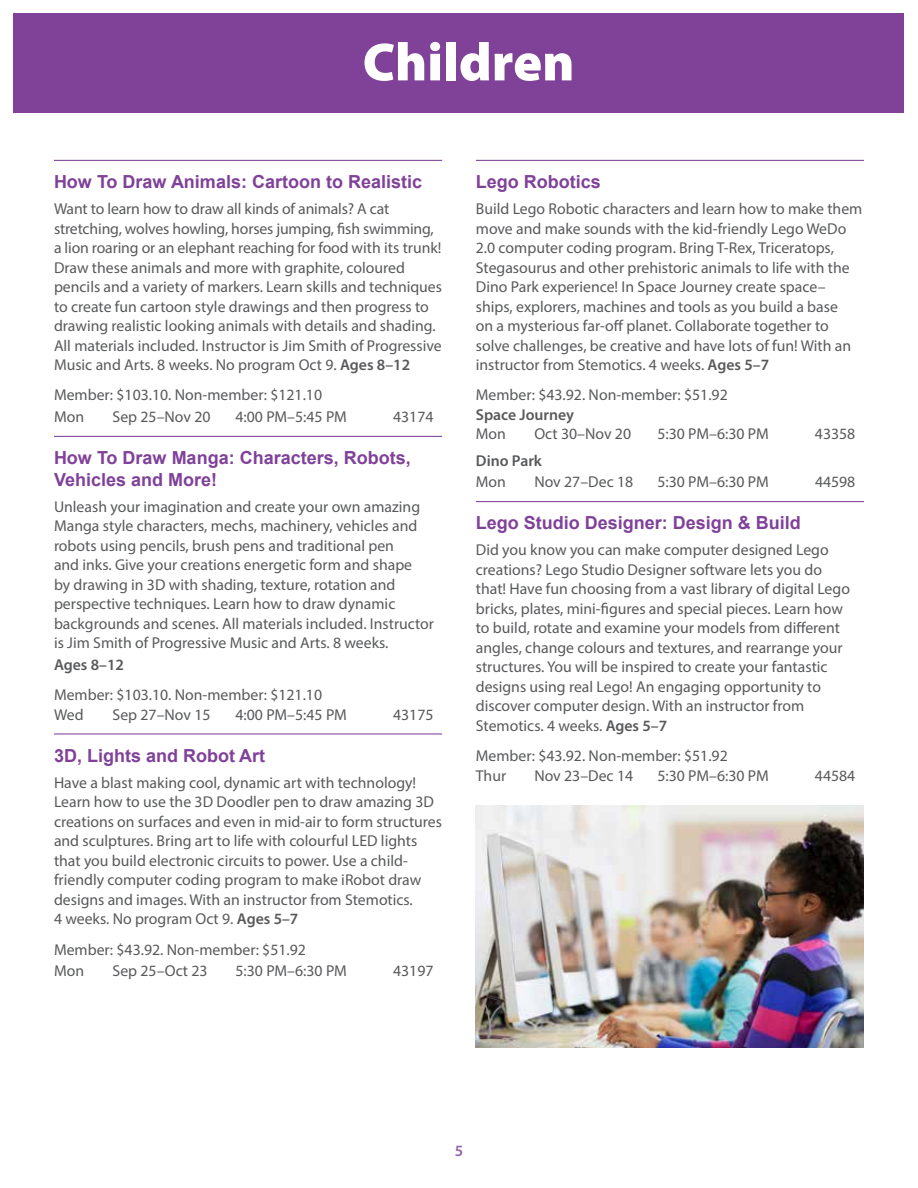
<style>
.page{position:relative;width:918px;height:1188px;background:#fff}
.page>*{position:absolute;margin:0;border:0;box-sizing:border-box;transform-origin:0 0}
.t1{font:900 54px "Myriad Pro";color:#fff}
.t2{font:700 18px/21.6px "Arial";color:#804199}
.t3{font:15.75px/19.5px "Myriad Pro";color:#58595b}
.t4{font:600 15.75px "Myriad Pro";color:#58595b}
.t5{font:600 15.75px "Myriad Pro";color:#9262a9}
.s1{font-weight:600}
</style>
<div class="page">
<div style="left:14px;top:14px;width:890px;height:99px;background:#804199"></div>
<hr style="left:54px;top:160px;width:388px;height:1px;background:#804199">
<hr style="left:54px;top:436px;width:388px;height:1px;background:#804199">
<hr style="left:54px;top:733px;width:388px;height:2px;background:#804199">
<hr style="left:476px;top:160px;width:388px;height:1px;background:#804199">
<hr style="left:476px;top:501px;width:388px;height:1px;background:#804199">
<img style="left:476px;top:806px;width:388px;height:242px">
<h1 class="t1" style="left:363px;top:26px;width:213px">Children</h1>
<p class="t2" style="left:54px;top:171px;width:370px">How To Draw Animals: Cartoon to Realistic</p>
<p class="t3" style="left:54px;top:199px;width:390px">Want to learn how to draw all kinds of animals? A cat stretching, wolves howling, horses jumping, fish swimming, a lion roaring or an elephant reaching for food with its trunk!<br>Draw these animals and more with graphite, coloured pencils and a variety of markers. Learn skills and techniques to create fun cartoon style drawings and then progress to drawing realistic looking animals with details and shading.<br>All materials included. Instructor is Jim Smith of Progressive Music and Arts. 8 weeks. No program Oct 9. <span class="s1">Ages 8–12</span></p>
<p class="t3" style="left:54px;top:384px;width:270px;line-height:21.6px">Member: $103.10. Non-member: $121.10<br>Mon</p>
<p class="t3" style="left:112px;top:407px;width:100px">Sep 25–Nov 20</p>
<p class="t3" style="left:236px;top:407px;width:113px">4:00 PM–5:45 PM</p>
<p class="t3" style="left:393px;top:407px;width:42px">43174</p>
<p class="t2" style="left:54px;top:447px;width:358px">How To Draw Manga: Characters, Robots,<br>Vehicles and More!</p>
<p class="t3" style="left:54px;top:496px;width:382px">Unleash your imagination and create your own amazing Manga style characters, mechs, machinery, vehicles and robots using pencils, brush pens and traditional pen<br>and inks. Give your creations energetic form and shape<br>by drawing in 3D with shading, texture, rotation and perspective techniques. Learn how to draw dynamic backgrounds and scenes. All materials included. Instructor is Jim Smith of Progressive Music and Arts. 8 weeks.</p>
<p class="t4" style="left:54px;top:655px;width:71px">Ages 8–12</p>
<p class="t3" style="left:54px;top:685px;width:270px">Member: $103.10. Non-member: $121.10<br>Wed</p>
<p class="t3" style="left:112px;top:704px;width:100px">Sep 27–Nov 15</p>
<p class="t3" style="left:236px;top:704px;width:113px">4:00 PM–5:45 PM</p>
<p class="t3" style="left:393px;top:704px;width:42px">43175</p>
<p class="t2" style="left:54px;top:745px;width:213px">3D, Lights and Robot Art</p>
<p class="t3" style="left:54px;top:772px;width:390px">Have a blast making cool, dynamic art with technology!<br>Learn how to use the 3D Doodler pen to draw amazing 3D creations on surfaces and even in mid-air to form structures and sculptures. Bring art to life with colourful LED lights that you build electronic circuits to power. Use a child&shy;friendly computer coding program to make iRobot draw designs and images. With an instructor from Stemotics.<br>4 weeks. No program Oct 9. <span class="s1">Ages 5–7</span></p>
<p class="t3" style="left:54px;top:938px;width:253px;line-height:21.6px">Member: $43.92. Non-member: $51.92<br>Mon</p>
<p class="t3" style="left:112px;top:961px;width:97px">Sep 25–Oct 23</p>
<p class="t3" style="left:236px;top:961px;width:113px">5:30 PM–6:30 PM</p>
<p class="t3" style="left:393px;top:961px;width:42px">43197</p>
<p class="t2" style="left:476px;top:171px;width:127px">Lego Robotics</p>
<p class="t3" style="left:476px;top:199px;width:388px">Build Lego Robotic characters and learn how to make them move and make sounds with the kid-friendly Lego WeDo 2.0 computer coding program. Bring T-Rex, Triceratops, Stegasourus and other prehistoric animals to life with the Dino Park experience! In Space Journey create space– ships, explorers, machines and tools as you build a base<br>on a mysterious far-off planet. Collaborate together to solve challenges, be creative and have lots of fun! With an instructor from Stemotics. 4 weeks. <span class="s1">Ages 5–7</span></p>
<p class="t3" style="left:476px;top:385px;width:253px">Member: $43.92. Non-member: $51.92</p>
<p class="t4" style="left:476px;top:405px;width:100px">Space Journey</p>
<p class="t3" style="left:476px;top:424px;width:32px">Mon</p>
<p class="t3" style="left:534px;top:424px;width:98px">Oct 30–Nov 20</p>
<p class="t3" style="left:657px;top:424px;width:113px">5:30 PM–6:30 PM</p>
<p class="t3" style="left:815px;top:424px;width:42px">43358</p>
<p class="t4" style="left:476px;top:450px;width:68px">Dino Park</p>
<p class="t3" style="left:476px;top:472px;width:32px">Mon</p>
<p class="t3" style="left:534px;top:472px;width:100px">Nov 27–Dec 18</p>
<p class="t3" style="left:657px;top:472px;width:113px">5:30 PM–6:30 PM</p>
<p class="t3" style="left:815px;top:472px;width:42px">44598</p>
<p class="t2" style="left:476px;top:512px;width:327px">Lego Studio Designer: Design &amp; Build</p>
<p class="t3" style="left:476px;top:540px;width:376px">Did you know you can make computer designed Lego creations? Lego Studio Designer software lets you do that! Have fun choosing from a vast library of digital Lego bricks, plates, mini-figures and special pieces. Learn how to build, rotate and examine your models from different angles, change colours and textures, and rearrange your structures. You will be inspired to create your fantastic designs using real Lego! An engaging opportunity to discover computer design. With an instructor from Stemotics. 4 weeks. <span class="s1">Ages 5–7</span></p>
<p class="t3" style="left:476px;top:746px;width:253px">Member: $43.92. Non-member: $51.92<br>Thur</p>
<p class="t3" style="left:534px;top:765px;width:100px">Nov 23–Dec 14</p>
<p class="t3" style="left:657px;top:765px;width:113px">5:30 PM–6:30 PM</p>
<p class="t3" style="left:815px;top:765px;width:42px">44584</p>
<p class="t5" style="left:455px;top:1141px;width:10px">5</p>
</div>
